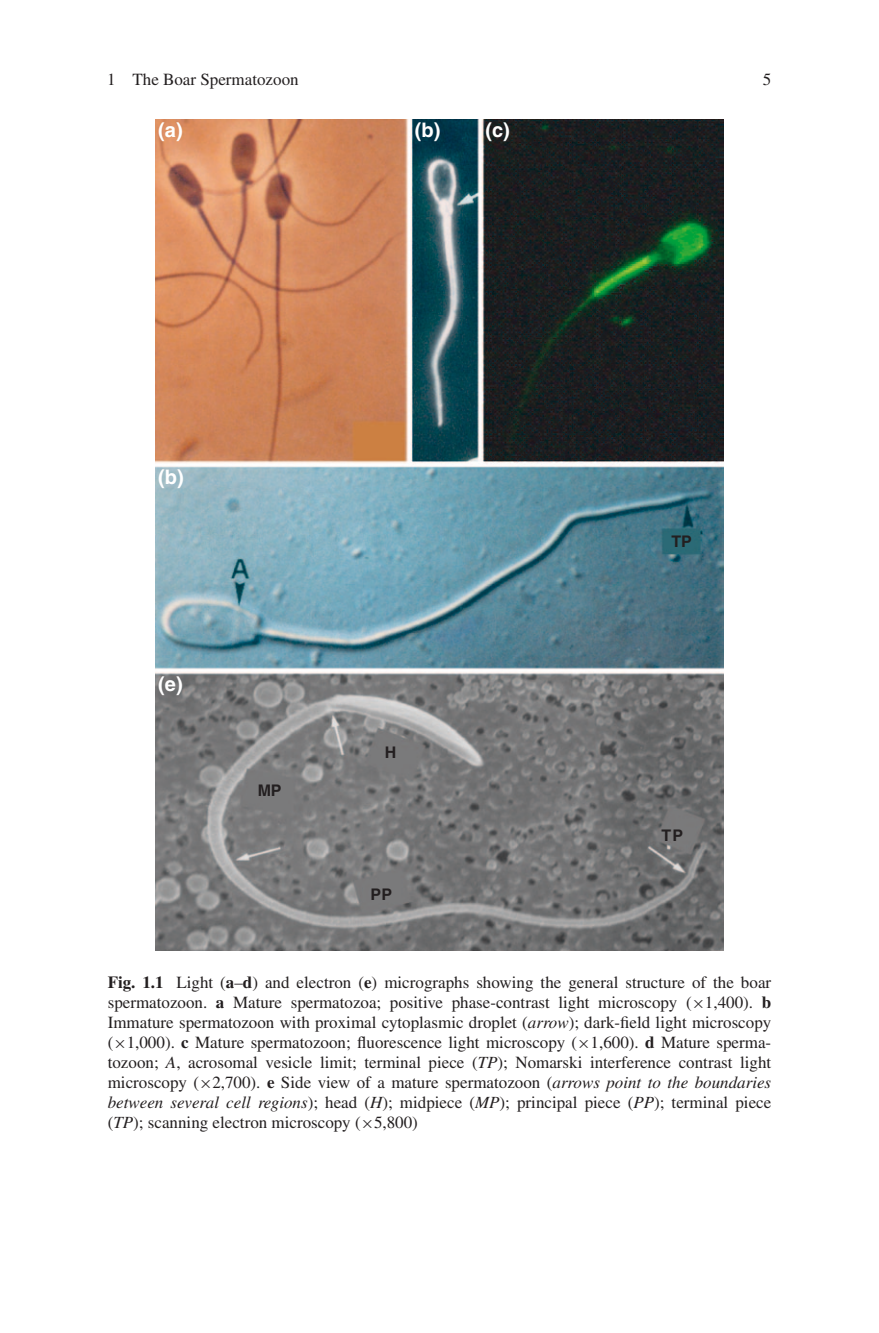
<style>
.page{position:relative;width:879px;height:1333px;background:#fff}
.page>*{position:absolute;margin:0;border:0;box-sizing:border-box;transform-origin:0 0}
.t1{font:700 20px "Helvetica";color:#fff}
.t2{font:17px/20px "Times";color:#231f20;text-align:justify}
.t3{font:700 16px "Helvetica";letter-spacing:.01em;color:#231f20}
.s1{font-weight:700}
.s2{font-family:"MTSY"}
.s3{font-style:italic}
</style>
<div class="page">
<img style="left:156px;top:119px;width:567px;height:831px">
<p class="t2" style="left:107px;top:69px;width:193px">1 The Boar Spermatozoon</p>
<p class="t2" style="left:763px;top:69px;width:10px">5</p>
<p class="t1" style="left:158px;top:117px;width:26px">(a)</p>
<p class="t1" style="left:415px;top:117px;width:27px">(b)</p>
<p class="t1" style="left:485px;top:117px;width:26px">(c)</p>
<p class="t1" style="left:158px;top:465px;width:27px">(b)</p>
<p class="t1" style="left:158px;top:671px;width:26px">(e)</p>
<p class="t3" style="left:258px;top:781px;width:25px">MP</p>
<p class="t3" style="left:385px;top:742px;width:13px">H</p>
<p class="t3" style="left:370px;top:884px;width:23px">PP</p>
<p class="t3" style="left:671px;top:532px;width:22px">TP</p>
<p class="t3" style="left:661px;top:825px;width:23px">TP</p>
<p class="t2" style="left:108px;top:971px;width:665px"><span class="s1">Fig. 1.1</span> Light (<span class="s1">a</span>–<span class="s1">d</span>) and electron (<span class="s1">e</span>) micrographs showing the general structure of the boar spermatozoon. <span class="s1">a</span> Mature spermatozoa; positive phase-contrast light microscopy (<span class="s2">×</span>1,400). <span class="s1">b </span>Immature spermatozoon with proximal cytoplasmic droplet (<span class="s3">arrow</span>); dark-field light microscopy (<span class="s2">×</span>1,000). <span class="s1">c</span> Mature spermatozoon; fluorescence light microscopy (<span class="s2">×</span>1,600). <span class="s1">d</span> Mature sperma&shy;tozoon; <span class="s3">A</span>, acrosomal vesicle limit; terminal piece (<span class="s3">TP</span>); Nomarski interference contrast light microscopy (<span class="s2">×</span>2,700). <span class="s1">e</span> Side view of a mature spermatozoon (<span class="s3">arrows point to the boundaries between several cell regions</span>); head (<span class="s3">H</span>); midpiece (<span class="s3">MP</span>); principal piece (<span class="s3">PP</span>); terminal piece (<span class="s3">TP</span>); scanning electron microscopy (<span class="s2">×</span>5,800)</p>
</div>
